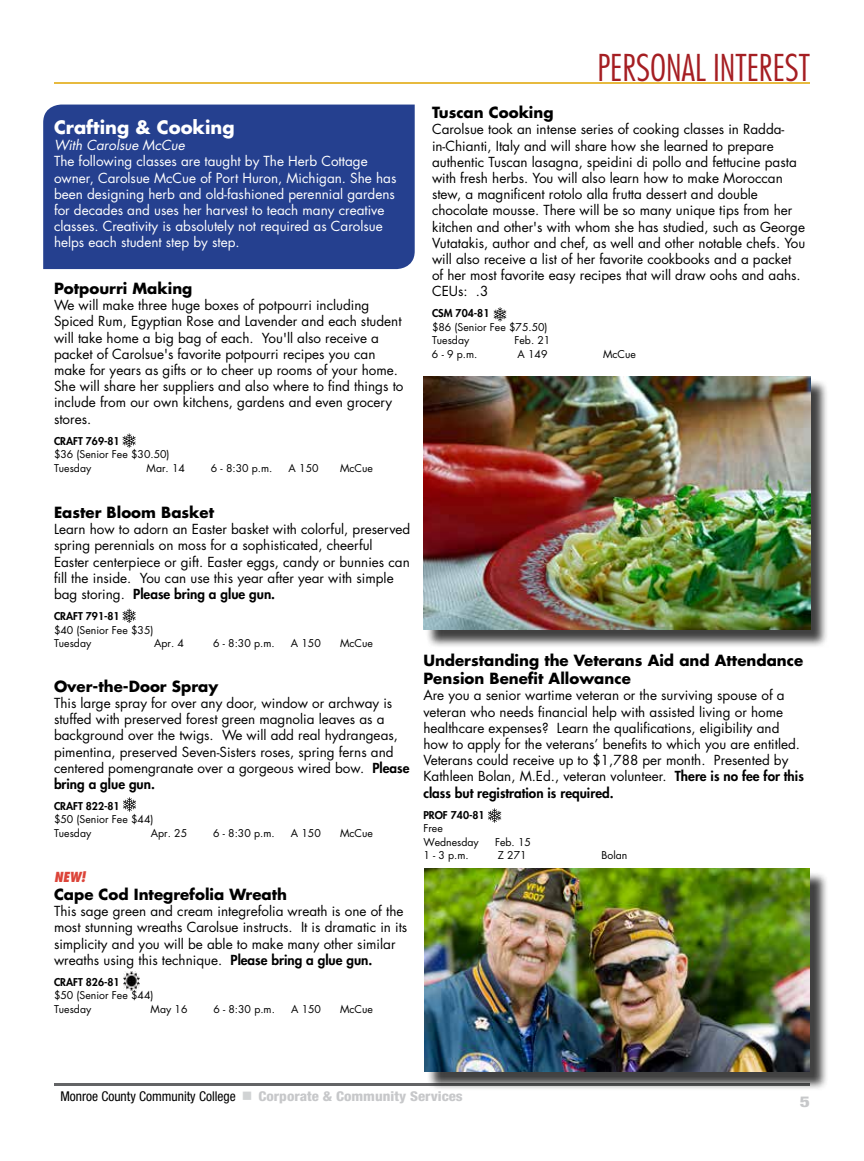
<style>
.page{position:relative;width:864px;height:1161px;background:#fff}
.page>*{position:absolute;margin:0;border:0;box-sizing:border-box;transform-origin:0 0}
.t1{font:300 condensed 36px "Futura Std";color:#a51e22}
.t2{font:700 18px "Futura Std";color:#fff}
.t3{font:700 15px/18px "Futura Std";color:#000}
.t4{font:800 condensed 15px "Helvetica Neue LT Std";color:#c7c8ca;scale:1.3 1}
.t5{font:13.5px/16.2px "Futura Std";color:#000}
.t6{font:13.5px/16.2px "Futura Std";color:#fff}
.t7{font:condensed 13.5px "Helvetica Neue LT Std";color:#000}
.t8{font:italic 13.5px "Futura Std";color:#fff}
.t9{font:italic 800 condensed 13.5px "Futura Std";color:#dc4439}
.t10{font:10.5px/13.5px "Futura Std";color:#000}
.t11{font:800 10.5px "Futura Std";color:#000}
.s1{font-weight:800}
.s2{color:#d1d3d4}
.s3{font-weight:800;color:#c7c8ca}
</style>
<div class="page">
<hr style="left:54px;top:1083px;width:756px;height:3px;background:#636466">
<svg style="left:488px;top:808px;width:13px;height:15px"></svg>
<div style="left:43px;top:105px;width:372px;height:164px;background:#25408f"></div>
<hr style="left:54px;top:82px;width:756px;height:2px;background:#e7ba3f">
<img style="left:123px;top:971px;width:17px;height:19px">
<svg style="left:494px;top:307px;width:12px;height:15px"></svg>
<div style="left:426px;top:871px;width:403px;height:220px;background:#000;opacity:.75"></div>
<img style="left:424px;top:869px;width:386px;height:203px">
<div style="left:426px;top:379px;width:403px;height:270px;background:#000;opacity:.75"></div>
<img style="left:423px;top:376px;width:387px;height:254px">
<svg style="left:123px;top:797px;width:13px;height:15px"></svg>
<svg style="left:123px;top:609px;width:13px;height:14px"></svg>
<svg style="left:123px;top:433px;width:13px;height:15px"></svg>
<h2 class="t2" style="left:54px;top:115px;width:182px">Crafting &amp; Cooking</h2>
<p class="t8" style="left:54px;top:137px;width:132px">With Carolsue McCue</p>
<p class="t6" style="left:54px;top:153px;width:344px">The following classes are taught by The Herb Cottage owner, Carolsue McCue of Port Huron, Michigan. She has been designing herb and old-fashioned perennial gardens for decades and uses her harvest to teach many creative classes. Creativity is absolutely not required as Carolsue helps each student step by step.</p>
<p class="t3" style="left:54px;top:279px;width:140px">Potpourri Making</p>
<p class="t5" style="left:54px;top:297px;width:351px">We will make three huge boxes of potpourri including Spiced Rum, Egyptian Rose and Lavender and each student will take home a big bag of each. You'll also receive a packet of Carolsue's favorite potpourri recipes you can make for years as gifts or to cheer up rooms of your home.<br>She will share her suppliers and also where to find things to include from our own kitchens, gardens and even grocery stores.</p>
<p class="t11" style="left:54px;top:434px;width:67px">CRAFT 769-81</p>
<p class="t10" style="left:54px;top:448px;width:117px">$36 (Senior Fee $30.50)<br>Tuesday</p>
<p class="t10" style="left:147px;top:461px;width:40px">Mar. 14</p>
<p class="t10" style="left:211px;top:461px;width:63px">6 - 8:30 p.m.</p>
<p class="t10" style="left:289px;top:461px;width:31px">A 150</p>
<p class="t10" style="left:340px;top:461px;width:34px">McCue</p>
<p class="t3" style="left:54px;top:503px;width:162px">Easter Bloom Basket</p>
<p class="t5" style="left:54px;top:521px;width:358px">Learn how to adorn an Easter basket with colorful, preserved spring perennials on moss for a sophisticated, cheerful Easter centerpiece or gift. Easter eggs, candy or bunnies can fill the inside. You can use this year after year with simple bag storing. <span class="s1">Please bring a glue gun.</span></p>
<p class="t11" style="left:54px;top:609px;width:67px">CRAFT 791-81</p>
<p class="t10" style="left:54px;top:623px;width:101px">$40 (Senior Fee $35)<br>Tuesday</p>
<p class="t10" style="left:154px;top:637px;width:31px">Apr. 4</p>
<p class="t10" style="left:213px;top:637px;width:63px">6 - 8:30 p.m.</p>
<p class="t10" style="left:291px;top:637px;width:31px">A 150</p>
<p class="t10" style="left:340px;top:637px;width:34px">McCue</p>
<p class="t3" style="left:54px;top:677px;width:166px">Over-the-Door Spray</p>
<p class="t5" style="left:54px;top:695px;width:357px">This large spray for over any door, window or archway is stuffed with preserved forest green magnolia leaves as a background over the twigs. We will add real hydrangeas, pimentina, preserved Seven-Sisters roses, spring ferns and centered pomengranate over a gorgeous wired bow. <span class="s1">Please bring a glue gun.</span></p>
<p class="t11" style="left:54px;top:799px;width:67px">CRAFT 822-81</p>
<p class="t10" style="left:54px;top:813px;width:101px">$50 (Senior Fee $44)<br>Tuesday</p>
<p class="t10" style="left:151px;top:826px;width:38px">Apr. 25</p>
<p class="t10" style="left:213px;top:826px;width:63px">6 - 8:30 p.m.</p>
<p class="t10" style="left:291px;top:826px;width:31px">A 150</p>
<p class="t10" style="left:340px;top:826px;width:34px">McCue</p>
<p class="t9" style="left:54px;top:868px;width:33px">NEW!</p>
<p class="t3" style="left:54px;top:885px;width:235px">Cape Cod Integrefolia Wreath</p>
<p class="t5" style="left:54px;top:903px;width:355px">This sage green and cream integrefolia wreath is one of the most stunning wreaths Carolsue instructs. It is dramatic in its simplicity and you will be able to make many other similar wreaths using this technique. <span class="s1">Please bring a glue gun.</span></p>
<p class="t11" style="left:54px;top:975px;width:67px">CRAFT 826-81</p>
<p class="t10" style="left:54px;top:989px;width:101px">$50 (Senior Fee $44)<br>Tuesday</p>
<p class="t10" style="left:151px;top:1002px;width:38px">May 16</p>
<p class="t10" style="left:213px;top:1002px;width:63px">6 - 8:30 p.m.</p>
<p class="t10" style="left:291px;top:1002px;width:31px">A 150</p>
<p class="t10" style="left:340px;top:1002px;width:34px">McCue</p>
<h1 class="t1" style="left:597px;top:46px;width:214px">PERSONAL INTEREST</h1>
<p class="t3" style="left:432px;top:103px;width:123px">Tuscan Cooking</p>
<p class="t5" style="left:432px;top:122px;width:375px">Carolsue took an intense series of cooking classes in Radda&shy;in-Chianti, Italy and will share how she learned to prepare authentic Tuscan lasagna, speidini di pollo and fettucine pasta with fresh herbs. You will also learn how to make Moroccan stew, a magnificent rotolo alla frutta dessert and double chocolate mousse. There will be so many unique tips from her kitchen and other's with whom she has studied, such as George Vutatakis, author and chef, as well and other notable chefs. You will also receive a list of her favorite cookbooks and a packet of her most favorite easy recipes that will draw oohs and aahs.<br>CEUs: .3</p>
<p class="t11" style="left:432px;top:307px;width:59px">CSM 704-81</p>
<p class="t10" style="left:432px;top:320px;width:117px">$86 (Senior Fee $75.50)<br>Tuesday</p>
<p class="t10" style="left:515px;top:334px;width:37px">Feb. 21</p>
<p class="t10" style="left:432px;top:347px;width:47px">6 - 9 p.m.</p>
<p class="t10" style="left:518px;top:347px;width:31px">A 149</p>
<p class="t10" style="left:603px;top:347px;width:34px">McCue</p>
<p class="t3" style="left:423px;top:651px;width:381px">Understanding the Veterans Aid and Attendance<br>Pension Benefit Allowance</p>
<p class="t5" style="left:423px;top:688px;width:382px">Are you a senior wartime veteran or the surviving spouse of a veteran who needs financial help with assisted living or home healthcare expenses? Learn the qualifications, eligibility and how to apply for the veterans’ benefits to which you are entitled.<br>Veterans could receive up to $1,788 per month. Presented by Kathleen Bolan, M.Ed., veteran volunteer. <span class="s1">There is no fee for this class but registration is required.</span></p>
<p class="t11" style="left:423px;top:808px;width:63px">PROF 740-81</p>
<p class="t10" style="left:423px;top:822px;width:57px">Free<br>Wednesday</p>
<p class="t10" style="left:495px;top:835px;width:37px">Feb. 15</p>
<p class="t10" style="left:423px;top:849px;width:47px">1 - 3 p.m.</p>
<p class="t10" style="left:498px;top:849px;width:30px">Z 271</p>
<p class="t10" style="left:602px;top:849px;width:27px">Bolan</p>
<p class="t7" style="left:60px;top:1088px;width:404px">Monroe County Community College <span class="s2">■</span> <span class="s3">Corporate &amp; Community Services</span></p>
<p class="t4" style="left:800px;top:1092px;width:9px">5</p>
</div>
